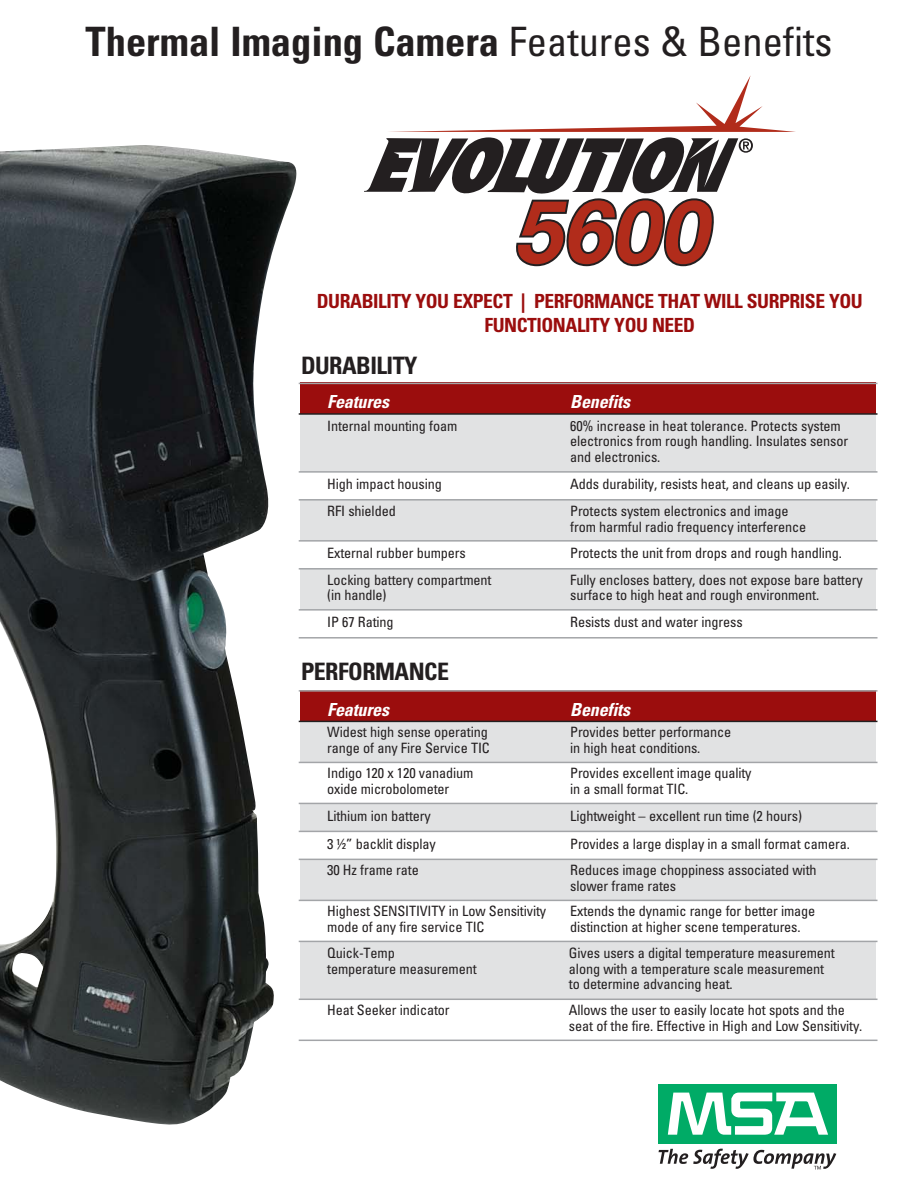
<style>
.page{position:relative;width:918px;height:1188px;background:#fff}
.page>*{position:absolute;margin:0;border:0;box-sizing:border-box;transform-origin:0 0}
.t1{font:700 condensed 40.5px "Univers LT Std";color:#231f20}
.t2{font:700 condensed 24px "Univers LT Std";letter-spacing:-.02em;color:#231f20}
.t3{font:700 condensed 19.5px/23.4px "Univers LT Std";letter-spacing:-.02em;color:#9b0d0d;text-align:center}
.t4{font:italic 700 condensed 18px "Univers LT Std";letter-spacing:-.01em;color:#fff}
.t5{font:condensed 14.25px/15.8px "Univers LT Std";letter-spacing:-.01em;color:#231f20}
.s1{font-weight:400}
</style>
<div class="page">
<img style="left:0;top:145px;width:297px;height:980px">
<div style="left:659px;top:1084px;width:178px;height:59px;background:#00ab66"></div>
<svg style="left:668px;top:1093px;width:160px;height:42px"></svg>
<svg style="left:659px;top:1149px;width:177px;height:21px"></svg>
<div style="left:300px;top:383px;width:576px;height:31px;background:#9b0d0d"></div>
<div style="left:300px;top:414px;width:576px;height:58px;background:#e1e2e3"></div>
<div style="left:300px;top:500px;width:576px;height:41px;background:#e1e2e3"></div>
<div style="left:300px;top:569px;width:576px;height:41px;background:#e1e2e3"></div>
<hr style="left:299px;top:383px;width:579px;height:1px;background:#a3a5a8">
<hr style="left:299px;top:413px;width:579px;height:2px;background:#231f20">
<hr style="left:299px;top:471px;width:579px;height:2px;background:#a3a5a8">
<hr style="left:299px;top:499px;width:579px;height:2px;background:#a3a5a8">
<hr style="left:299px;top:540px;width:579px;height:2px;background:#a3a5a8">
<hr style="left:299px;top:568px;width:579px;height:2px;background:#a3a5a8">
<hr style="left:299px;top:609px;width:579px;height:2px;background:#a3a5a8">
<hr style="left:299px;top:637px;width:579px;height:2px;background:#a3a5a8">
<div style="left:300px;top:690px;width:576px;height:31px;background:#9b0d0d"></div>
<div style="left:300px;top:721px;width:576px;height:41px;background:#e1e2e3"></div>
<div style="left:300px;top:803px;width:576px;height:28px;background:#e1e2e3"></div>
<div style="left:300px;top:859px;width:576px;height:41px;background:#e1e2e3"></div>
<div style="left:300px;top:941px;width:576px;height:58px;background:#e1e2e3"></div>
<hr style="left:299px;top:690px;width:579px;height:2px;background:#a3a5a8">
<hr style="left:299px;top:721px;width:579px;height:1px;background:#231f20">
<hr style="left:299px;top:762px;width:579px;height:1px;background:#a3a5a8">
<hr style="left:299px;top:803px;width:579px;height:1px;background:#a3a5a8">
<hr style="left:299px;top:831px;width:579px;height:1px;background:#a3a5a8">
<hr style="left:299px;top:859px;width:579px;height:1px;background:#a3a5a8">
<hr style="left:299px;top:900px;width:579px;height:1px;background:#a3a5a8">
<hr style="left:299px;top:941px;width:579px;height:1px;background:#a3a5a8">
<hr style="left:299px;top:999px;width:579px;height:1px;background:#a3a5a8">
<hr style="left:299px;top:1040px;width:579px;height:1px;background:#a3a5a8">
<svg style="left:364px;top:75px;width:432px;height:191px"></svg>
<h1 class="t1" style="left:86px;top:27px;width:748px">Thermal Imaging Camera <span class="s1">Features &amp; Benefits</span></h1>
<h3 class="t3" style="left:317px;top:291px;width:547px">DURABILITY YOU EXPECT | PERFORMANCE THAT WILL SURPRISE YOU<br>FUNCTIONALITY YOU NEED</h3>
<h2 class="t2" style="left:301px;top:357px;width:118px">DURABILITY</h2>
<p class="t4" style="left:327px;top:392px;width:63px">Features</p>
<p class="t4" style="left:570px;top:392px;width:61px">Benefits</p>
<p class="t5" style="left:327px;top:419px;width:132px">Internal mounting foam</p>
<p class="t5" style="left:570px;top:419px;width:280px">60% increase in heat tolerance. Protects system electronics from rough handling. Insulates sensor and electronics.</p>
<p class="t5" style="left:327px;top:478px;width:116px">High impact housing</p>
<p class="t5" style="left:570px;top:478px;width:281px">Adds durability, resists heat, and cleans up easily.</p>
<p class="t5" style="left:327px;top:504px;width:70px">RFI shielded</p>
<p class="t5" style="left:570px;top:504px;width:238px">Protects system electronics and image from harmful radio frequency interference</p>
<p class="t5" style="left:327px;top:546px;width:140px">External rubber bumpers</p>
<p class="t5" style="left:570px;top:546px;width:273px">Protects the unit from drops and rough handling.</p>
<p class="t5" style="left:327px;top:573px;width:166px">Locking battery compartment</p>
<p class="t5" style="left:570px;top:573px;width:294px">Fully encloses battery, does not expose bare battery</p>
<p class="t5" style="left:327px;top:589px;width:61px">(in handle)</p>
<p class="t5" style="left:570px;top:589px;width:251px">surface to high heat and rough environment.</p>
<p class="t5" style="left:327px;top:616px;width:68px">IP 67 Rating</p>
<p class="t5" style="left:570px;top:616px;width:174px">Resists dust and water ingress</p>
<h2 class="t2" style="left:301px;top:662px;width:150px">PERFORMANCE</h2>
<p class="t4" style="left:327px;top:699px;width:63px">Features</p>
<p class="t4" style="left:570px;top:699px;width:61px">Benefits</p>
<p class="t5" style="left:327px;top:726px;width:162px">Widest high sense operating</p>
<p class="t5" style="left:570px;top:726px;width:163px">Provides better performance</p>
<p class="t5" style="left:327px;top:741px;width:164px">range of any Fire Service TIC</p>
<p class="t5" style="left:570px;top:741px;width:132px">in high heat conditions.</p>
<p class="t5" style="left:327px;top:766px;width:148px">Indigo 120 x 120 vanadium</p>
<p class="t5" style="left:570px;top:766px;width:183px">Provides excellent image quality</p>
<p class="t5" style="left:327px;top:783px;width:124px">oxide microbolometer</p>
<p class="t5" style="left:570px;top:783px;width:120px">in a small format TIC.</p>
<p class="t5" style="left:327px;top:809px;width:105px">Lithium ion battery</p>
<p class="t5" style="left:570px;top:809px;width:233px">Lightweight – excellent run time (2 hours)</p>
<p class="t5" style="left:327px;top:837px;width:110px">3 ½” backlit display</p>
<p class="t5" style="left:570px;top:837px;width:281px">Provides a large display in a small format camera.</p>
<p class="t5" style="left:327px;top:864px;width:93px">30 Hz frame rate</p>
<p class="t5" style="left:570px;top:864px;width:248px">Reduces image choppiness associated with slower frame rates</p>
<p class="t5" style="left:327px;top:905px;width:221px">Highest SENSITIVITY in Low Sensitivity</p>
<p class="t5" style="left:570px;top:905px;width:247px">Extends the dynamic range for better image</p>
<p class="t5" style="left:327px;top:920px;width:159px">mode of any fire service TIC</p>
<p class="t5" style="left:570px;top:920px;width:232px">distinction at higher scene temperatures.</p>
<p class="t5" style="left:327px;top:946px;width:69px">Quick-Temp</p>
<p class="t5" style="left:569px;top:946px;width:267px">Gives users a digital temperature measurement</p>
<p class="t5" style="left:327px;top:962px;width:151px">temperature measurement</p>
<p class="t5" style="left:569px;top:962px;width:257px">along with a temperature scale measurement to determine advancing heat.</p>
<p class="t5" style="left:327px;top:1003px;width:124px">Heat Seeker indicator</p>
<p class="t5" style="left:569px;top:1003px;width:295px">Allows the user to easily locate hot spots and the seat of the fire. Effective in High and Low Sensitivity.</p>
</div>
